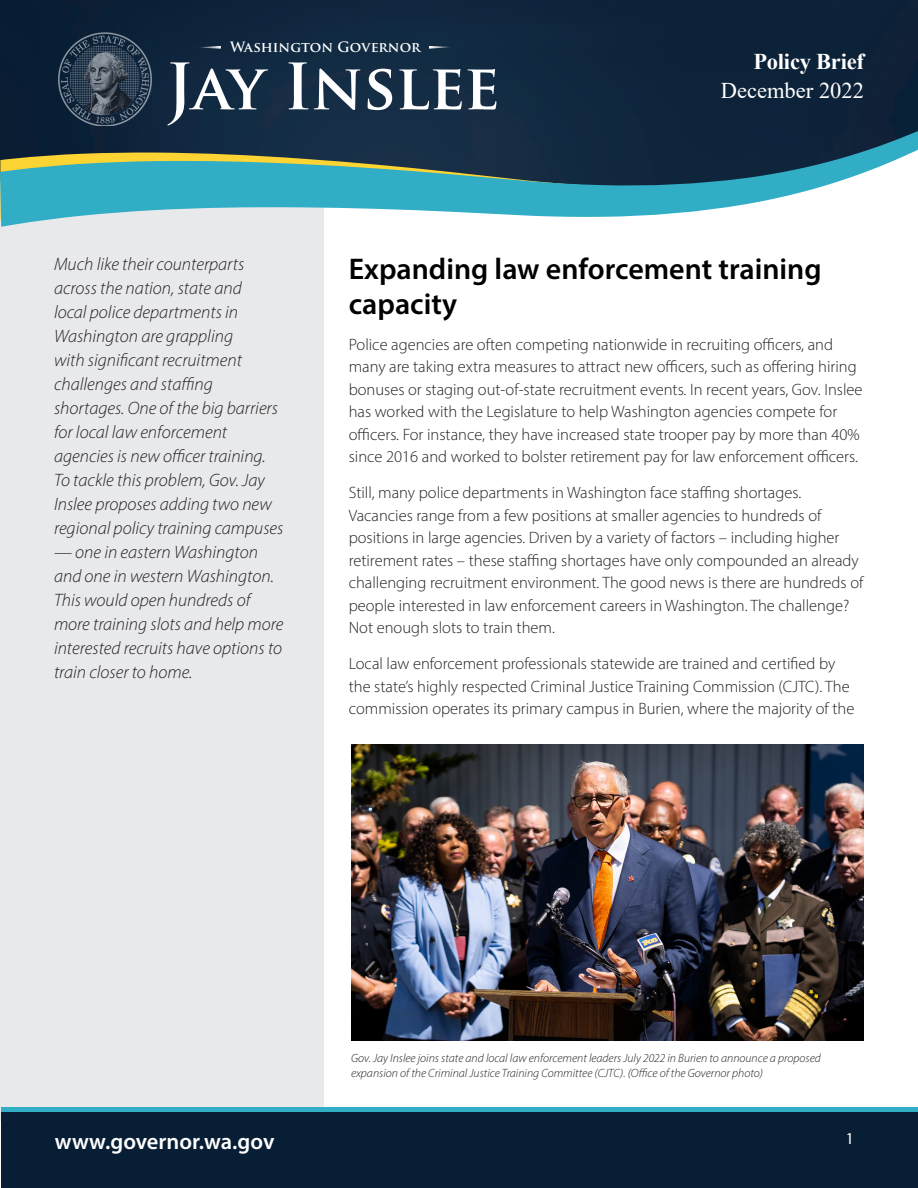
<style>
.page{position:relative;width:918px;height:1188px;background:#fff}
.page>*{position:absolute;margin:0;border:0;box-sizing:border-box;transform-origin:0 0}
.t1{font:700 62.25px "Trajan Pro";letter-spacing:-.015em;color:#fff}
.Main_title{font:600 30px/34.5px "Myriad Pro";color:#000}
.t2{font:600 22.5px "Myriad Pro";color:#fff}
.t3{font:22.5px "Times New Roman";color:#fff}
.t4{font:700 22.5px "Times New Roman";letter-spacing:-.01em;color:#fff}
.Sidebar{font:italic 300 18px/24px "Myriad Pro";color:#231f20}
.Body_text{font:300 16.5px/22.5px "Myriad Pro";color:#231f20}
.t5{font:300 16.5px "Myriad Pro";color:#fff}
.t6{font:700 13.95px "Trajan Pro";color:#fff}
.Body_text-2{font:italic 300 12px/15px "Myriad Pro";color:#231f20}
</style>
<div class="page">
<img style="left:1px;top:0;width:917px;height:125px">
<div style="left:0;top:181px;width:324px;height:939px;background:#e8e9eb"></div>
<svg style="left:197px;top:46px;width:24px;height:3px"></svg>
<svg style="left:429px;top:46px;width:24px;height:3px"></svg>
<img style="left:55px;top:32px;width:105px;height:93px">
<svg style="left:0;top:125px;width:918px;height:102px"></svg>
<div style="left:1px;top:1107px;width:917px;height:62px;background:#31adc6"></div>
<div style="left:1px;top:1112px;width:917px;height:76px;background:#081e35"></div>
<img style="left:352px;top:744px;width:512px;height:297px">
<p class="t6" style="left:230px;top:38px;width:192px">Washington Governor</p>
<h1 class="t1" style="left:166px;top:48px;width:335px">Jay Inslee</h1>
<p class="t4" style="left:753px;top:46px;width:112px">Policy Brief</p>
<p class="t3" style="left:721px;top:75px;width:145px">December 2022</p>
<p class="Sidebar" style="left:54px;top:252px;width:231px">Much like their counterparts across the nation, state and<br>local police departments in<br>Washington are grappling<br>with significant recruitment challenges and staffing shortages. One of the big barriers for local law enforcement agencies is new officer training.<br>To tackle this problem, Gov. Jay<br>Inslee proposes adding two new regional policy training campuses</p>
<p class="Sidebar" style="left:54px;top:540px;width:231px">— one in eastern Washington and one in western Washington.<br>This would open hundreds of more training slots and help more interested recruits have options to train closer to home.</p>
<p class="Main_title" style="left:349px;top:251px;width:474px">Expanding law enforcement training capacity</p>
<p class="Body_text" style="left:349px;top:333px;width:515px">Police agencies are often competing nationwide in recruiting officers, and many are taking extra measures to attract new officers, such as offering hiring bonuses or staging out-of-state recruitment events. In recent years, Gov. Inslee has worked with the Legislature to help Washington agencies compete for officers. For instance, they have increased state trooper pay by more than 40% since 2016 and worked to bolster retirement pay for law enforcement officers.</p>
<p class="Body_text" style="left:349px;top:481px;width:516px">Still, many police departments in Washington face staffing shortages.<br>Vacancies range from a few positions at smaller agencies to hundreds of positions in large agencies. Driven by a variety of factors – including higher retirement rates – these staffing shortages have only compounded an already challenging recruitment environment. The good news is there are hundreds of people interested in law enforcement careers in Washington. The challenge?<br>Not enough slots to train them.</p>
<p class="Body_text" style="left:349px;top:652px;width:507px">Local law enforcement professionals statewide are trained and certified by the state’s highly respected Criminal Justice Training Commission (CJTC). The commission operates its primary campus in Burien, where the majority of the</p>
<h3 class="t2" style="left:55px;top:1127px;width:221px">www.governor.wa.gov</h3>
<p class="Body_text-2" style="left:351px;top:1050px;width:471px">Gov. Jay Inslee joins state and local law enforcement leaders July 2022 in Burien to announce a proposed expansion of the Criminal Justice Training Committee (CJTC). (Office of the Governor photo)</p>
<p class="t5" style="left:845px;top:1129px;width:10px">1</p>
</div>
